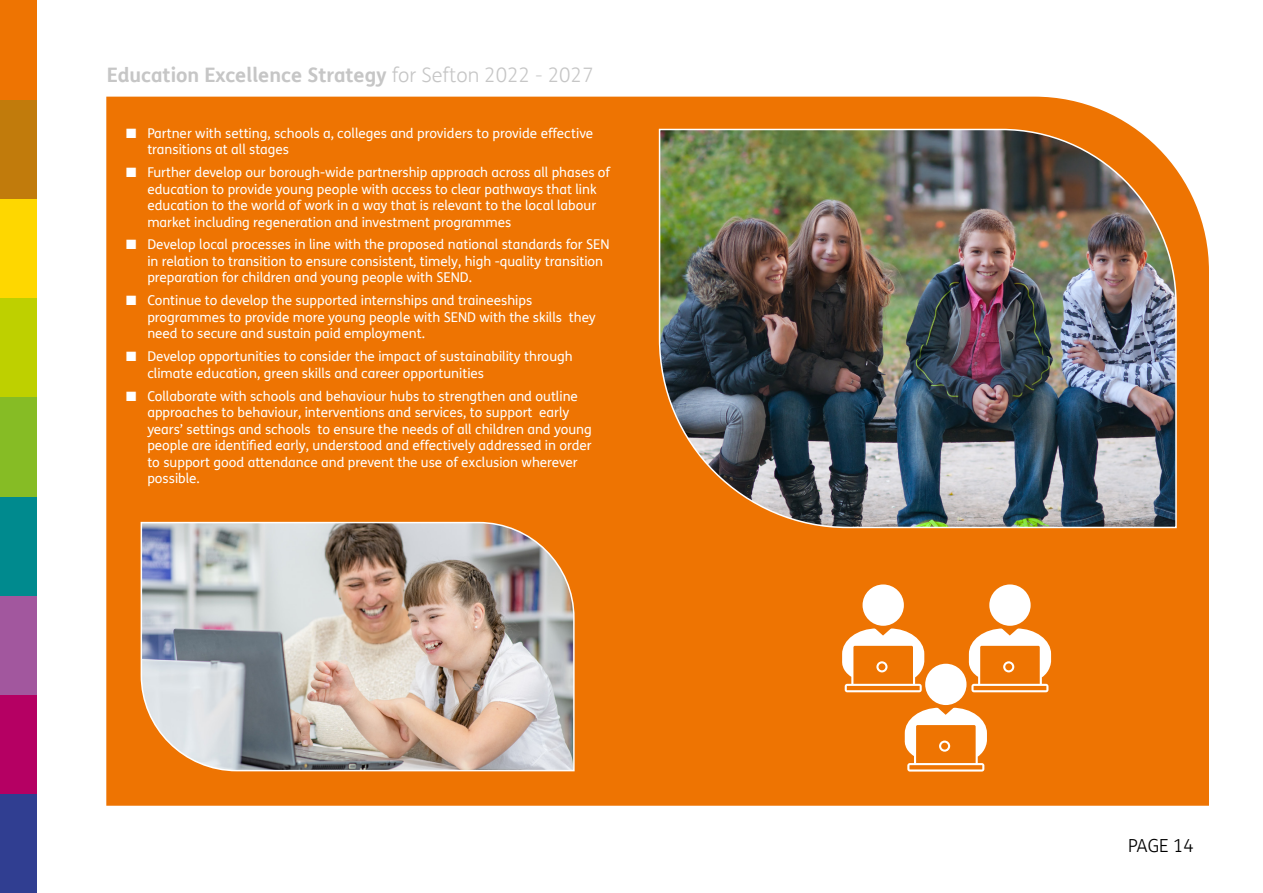
<style>
.page{position:relative;width:1263px;height:893px;background:#fff}
.page>*{position:absolute;margin:0;border:0;box-sizing:border-box;transform-origin:0 0}
.t1{font:700 19.95px "FS Me";color:#c6c6c6}
.t2{font:300 18px "FS Me";letter-spacing:-.005em;color:#000}
.t3{font:13.5px/16.5px "FS Me";color:#fff}
.s1{font-weight:300}
</style>
<div class="page">
<div style="left:0;top:794px;width:36px;height:99px;background:#303e91"></div>
<div style="left:0;top:298px;width:36px;height:99px;background:#bed000"></div>
<div style="left:0;top:695px;width:36px;height:99px;background:#b50063"></div>
<div style="left:0;top:595px;width:36px;height:100px;background:#a2579e"></div>
<div style="left:0;top:496px;width:36px;height:99px;background:#008a8e"></div>
<div style="left:0;top:397px;width:36px;height:99px;background:#86bc25"></div>
<div style="left:0;top:198px;width:36px;height:100px;background:#fed700"></div>
<div style="left:0;top:99px;width:36px;height:99px;background:#c17b0c"></div>
<div style="left:0;top:0;width:36px;height:99px;background:#ee7402"></div>
<div style="left:106px;top:97px;width:1103px;height:709px;background:#ee7402"></div>
<div style="left:862px;top:584px;width:42px;height:42px;background:#fff;border-radius:50%"></div>
<svg style="left:841px;top:627px;width:83px;height:65px"></svg>
<div style="left:989px;top:584px;width:42px;height:42px;background:#fff;border-radius:50%"></div>
<svg style="left:968px;top:627px;width:83px;height:65px"></svg>
<div style="left:925px;top:664px;width:41px;height:41px;background:#fff;border-radius:50%"></div>
<svg style="left:904px;top:706px;width:83px;height:66px"></svg>
<img style="left:658px;top:128px;width:519px;height:401px">
<img style="left:140px;top:521px;width:435px;height:251px">
<h1 class="t1" style="left:107px;top:60px;width:488px">Education Excellence Strategy <span class="s1">for Sefton 2022 - 2027</span></h1>
<p class="t3" style="left:147px;top:124px;width:447px;text-indent:-21px">■ Partner with setting, schools a, colleges and providers to provide effective transitions at all stages</p>
<p class="t3" style="left:147px;top:164px;width:464px;text-indent:-21px">■ Further develop our borough-wide partnership approach across all phases of education to provide young people with access to clear pathways that link education to the world of work in a way that is relevant to the local labour market including regeneration and investment programmes</p>
<p class="t3" style="left:147px;top:236px;width:464px;text-indent:-21px">■ Develop local processes in line with the proposed national standards for SEN in relation to transition to ensure consistent, timely, high -quality transition preparation for children and young people with SEND.</p>
<p class="t3" style="left:147px;top:292px;width:450px;text-indent:-21px">■ Continue to develop the supported internships and traineeships programmes to provide more young people with SEND with the skills they need to secure and sustain paid employment.</p>
<p class="t3" style="left:147px;top:348px;width:427px;text-indent:-21px">■ Develop opportunities to consider the impact of sustainability through climate education, green skills and career opportunities</p>
<p class="t3" style="left:147px;top:387px;width:446px;text-indent:-21px">■ Collaborate with schools and behaviour hubs to strengthen and outline approaches to behaviour, interventions and services, to support early years’ settings and schools to ensure the needs of all children and young people are identified early, understood and effectively addressed in order to support good attendance and prevent the use of exclusion wherever possible.</p>
<h2 class="t2" style="left:1128px;top:834px;width:67px">PAGE 14</h2>
</div>
